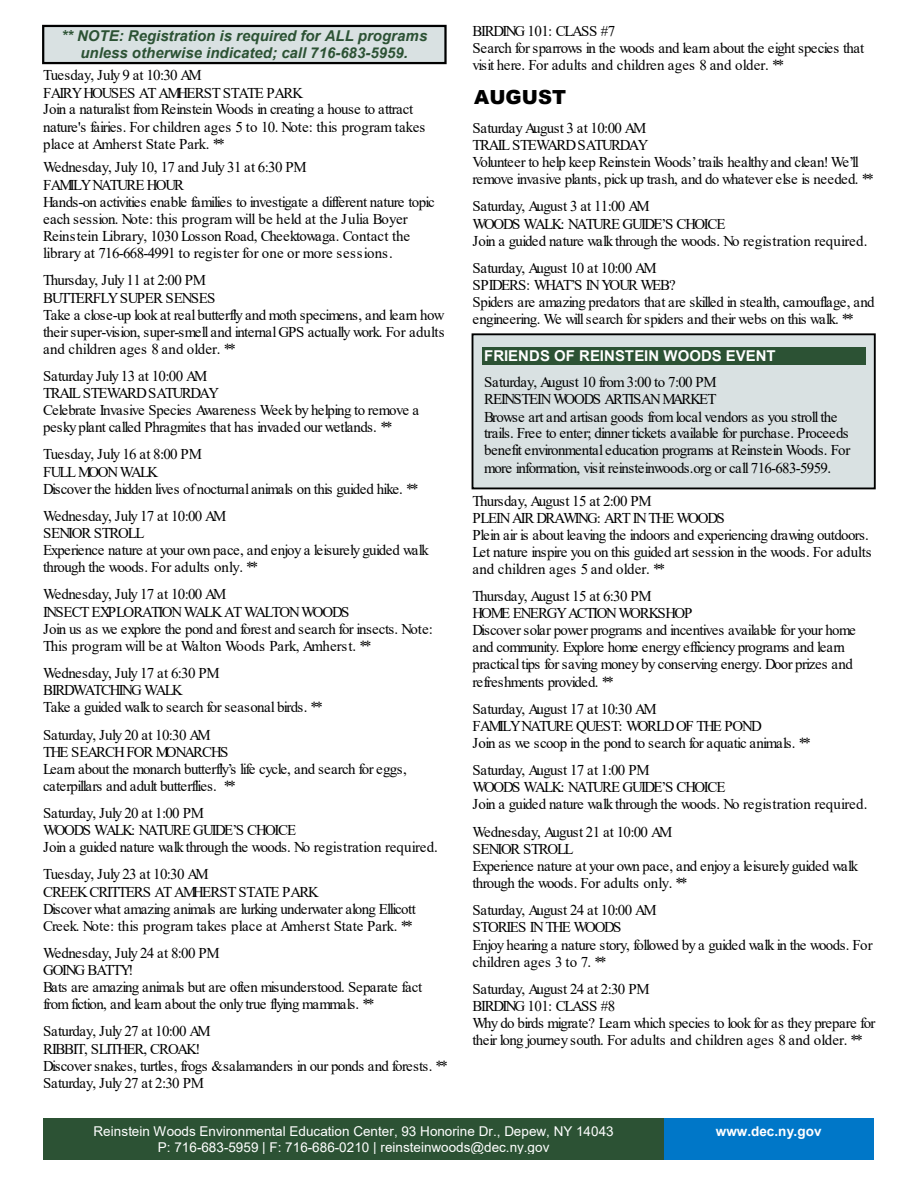
<style>
.page{position:relative;width:918px;height:1188px;background:#fff}
.page>*{position:absolute;margin:0;border:0;box-sizing:border-box;transform-origin:0 0}
.t1{font:900 19.5px "Arial";color:#000}
.t2{font:15px/17.1px "Times New Roman";letter-spacing:-.04em;color:#000}
.t3{font:15px "Times New Roman";letter-spacing:-.105em;color:#000}
.t4{font:15px/17.1px "Times New Roman";letter-spacing:-.02em;color:#000}
.t5{font:italic 700 15px/17.2px "Arial";color:#2c5234;text-align:center}
.t6{font:15px "Times New Roman";letter-spacing:-.085em;color:#000}
.t7{font:15px "Times New Roman";letter-spacing:-.09em;color:#000}
.t8{font:15px "Times New Roman";letter-spacing:-.075em;color:#000}
.t9{font:700 15px "Arial";color:#fff}
.t10{font:15px "Times New Roman";letter-spacing:-.07em;color:#000}
.t11{font:15px "Times New Roman";letter-spacing:-.08em;color:#000}
.t12{font:15px "Times New Roman";letter-spacing:-.13em;color:#000}
.t13{font:15px "Times New Roman";letter-spacing:-.11em;color:#000}
.t14{font:13.5px/15.5px "Arial";letter-spacing:.005em;color:#fff;text-align:center}
.t15{font:700 13.5px "Arial";letter-spacing:.005em;color:#fff}
</style>
<div class="page">
<div style="left:43px;top:1118px;width:621px;height:42px;background:#2c5234"></div>
<div style="left:664px;top:1118px;width:210px;height:42px;background:#0077c8"></div>
<div style="left:43px;top:26px;width:403px;height:37px;background:#d9e1e2"></div>
<div style="left:42px;top:25px;width:405px;height:39px;border:2px solid #000"></div>
<div style="left:472px;top:333px;width:404px;height:156px;background:#d9e1e2;border:2px solid #000"></div>
<div style="left:482px;top:347px;width:383px;height:17px;background:#2c5234"></div>
<p class="t5" style="left:61px;top:28px;width:367px">** NOTE: Registration is required for ALL programs unless otherwise indicated; call 716-683-5959.</p>
<p class="t2" style="left:43px;top:66px;width:160px">Tuesday, July 9 at 10:30 AM</p>
<p class="t3" style="left:43px;top:82px;width:262px">FAIRY HOUSES AT AMHERST STATE PARK</p>
<p class="t4" style="left:43px;top:100px;width:384px">Join a naturalist from Reinstein Woods in creating a house to attract nature's fairies. For children ages 5 to 10. Note: this program takes place at Amherst State Park. **</p>
<p class="t2" style="left:43px;top:158px;width:265px">Wednesday, July 10, 17 and July 31 at 6:30 PM</p>
<p class="t12" style="left:43px;top:174px;width:142px">FAMILY NATURE HOUR</p>
<p class="t2" style="left:43px;top:193px;width:393px">Hands-on activities enable families to investigate a different nature topic each session. Note: this program will be held at the Julia Boyer Reinstein Library, 1030 Losson Road, Cheektowaga. Contact the library at 716-668-4991 to register for one or more sessions.</p>
<p class="t2" style="left:43px;top:271px;width:164px">Thursday, July 11 at 2:00 PM</p>
<p class="t10" style="left:43px;top:287px;width:174px">BUTTERFLY SUPER SENSES</p>
<p class="t2" style="left:43px;top:305px;width:403px;text-align:justify">Take a close-up look at real butterfly and moth specimens, and learn how their super-vision, super-smell and internal GPS actually work. For adults and children ages 8 and older. **</p>
<p class="t2" style="left:43px;top:367px;width:166px">Saturday July 13 at 10:00 AM</p>
<p class="t3" style="left:43px;top:383px;width:178px">TRAIL STEWARD SATURDAY</p>
<p class="t2" style="left:43px;top:401px;width:378px">Celebrate Invasive Species Awareness Week by helping to remove a pesky plant called Phragmites that has invaded our wetlands. **</p>
<p class="t2" style="left:43px;top:445px;width:160px">Tuesday, July 16 at 8:00 PM</p>
<p class="t3" style="left:43px;top:461px;width:117px">FULL MOON WALK</p>
<p class="t2" style="left:43px;top:480px;width:377px">Discover the hidden lives of nocturnal animals on this guided hike. **</p>
<p class="t2" style="left:43px;top:507px;width:185px">Wednesday, July 17 at 10:00 AM</p>
<p class="t6" style="left:43px;top:522px;width:103px">SENIOR STROLL</p>
<p class="t2" style="left:43px;top:541px;width:387px">Experience nature at your own pace, and enjoy a leisurely guided walk through the woods. For adults only. **</p>
<p class="t2" style="left:43px;top:585px;width:185px">Wednesday, July 17 at 10:00 AM</p>
<p class="t3" style="left:43px;top:601px;width:308px">INSECT EXPLORATION WALK AT WALTON WOODS</p>
<p class="t2" style="left:43px;top:619px;width:391px">Join us as we explore the pond and forest and search for insects. Note:<br>This program will be at Walton Woods Park, Amherst. **</p>
<p class="t2" style="left:43px;top:664px;width:178px">Wednesday, July 17 at 6:30 PM</p>
<p class="t13" style="left:43px;top:680px;width:141px">BIRDWATCHING WALK</p>
<p class="t2" style="left:43px;top:698px;width:281px">Take a guided walk to search for seasonal birds. **</p>
<p class="t2" style="left:43px;top:726px;width:169px">Saturday, July 20 at 10:30 AM</p>
<p class="t11" style="left:43px;top:741px;width:187px">THE SEARCH FOR MONARCHS</p>
<p class="t2" style="left:43px;top:760px;width:365px">Learn about the monarch butterfly’s life cycle, and search for eggs, caterpillars and adult butterflies. **</p>
<p class="t2" style="left:43px;top:804px;width:162px">Saturday, July 20 at 1:00 PM</p>
<p class="t3" style="left:43px;top:820px;width:254px">WOODS WALK: NATURE GUIDE’S CHOICE</p>
<p class="t2" style="left:43px;top:838px;width:396px">Join a guided nature walk through the woods. No registration required.</p>
<p class="t2" style="left:43px;top:865px;width:167px">Tuesday, July 23 at 10:30 AM</p>
<p class="t8" style="left:43px;top:881px;width:277px">CREEK CRITTERS AT AMHERST STATE PARK</p>
<p class="t2" style="left:43px;top:900px;width:374px">Discover what amazing animals are lurking underwater along Ellicott<br>Creek. Note: this program takes place at Amherst State Park. **</p>
<p class="t2" style="left:43px;top:944px;width:178px">Wednesday, July 24 at 8:00 PM</p>
<p class="t3" style="left:43px;top:959px;width:92px">GOING BATTY!</p>
<p class="t2" style="left:43px;top:978px;width:380px">Bats are amazing animals but are often misunderstood. Separate fact from fiction, and learn about the only true flying mammals. **</p>
<p class="t2" style="left:43px;top:1022px;width:169px">Saturday, July 27 at 10:00 AM</p>
<p class="t6" style="left:43px;top:1038px;width:159px">RIBBIT, SLITHER, CROAK!</p>
<p class="t2" style="left:43px;top:1057px;width:406px">Discover snakes, turtles, frogs &amp;salamanders in our ponds and forests. **</p>
<p class="t2" style="left:43px;top:1074px;width:162px">Saturday, July 27 at 2:30 PM</p>
<p class="t7" style="left:473px;top:20px;width:144px">BIRDING 101: CLASS #7</p>
<p class="t2" style="left:473px;top:38px;width:393px">Search for sparrows in the woods and learn about the eight species that visit here. For adults and children ages 8 and older. **</p>
<p class="t1" style="left:474px;top:83px;width:93px">AUGUST</p>
<p class="t2" style="left:472px;top:119px;width:175px">Saturday August 3 at 10:00 AM</p>
<p class="t3" style="left:472px;top:135px;width:178px">TRAIL STEWARD SATURDAY</p>
<p class="t2" style="left:473px;top:153px;width:403px">Volunteer to help keep Reinstein Woods’ trails healthy and clean! We’ll remove invasive plants, pick up trash, and do whatever else is needed. **</p>
<p class="t2" style="left:472px;top:197px;width:179px">Saturday, August 3 at 11:00 AM</p>
<p class="t3" style="left:472px;top:213px;width:254px">WOODS WALK: NATURE GUIDE’S CHOICE</p>
<p class="t2" style="left:472px;top:232px;width:396px">Join a guided nature walk through the woods. No registration required.</p>
<p class="t2" style="left:472px;top:259px;width:186px">Saturday, August 10 at 10:00 AM</p>
<p class="t3" style="left:472px;top:275px;width:205px">SPIDERS: WHAT’S IN YOUR WEB?</p>
<p class="t2" style="left:472px;top:293px;width:404px">Spiders are amazing predators that are skilled in stealth, camouflage, and engineering. We will search for spiders and their webs on this walk. **</p>
<p class="t9" style="left:484px;top:345px;width:293px">FRIENDS OF REINSTEIN WOODS EVENT</p>
<p class="t2" style="left:484px;top:373px;width:234px">Saturday, August 10 from 3:00 to 7:00 PM</p>
<p class="t3" style="left:484px;top:389px;width:234px">REINSTEIN WOODS ARTISAN MARKET</p>
<p class="t2" style="left:484px;top:408px;width:368px">Browse art and artisan goods from local vendors as you stroll the trails. Free to enter; dinner tickets available for purchase. Proceeds benefit environmental education programs at Reinstein Woods. For more information, visit reinsteinwoods.org or call 716-683-5959.</p>
<p class="t2" style="left:473px;top:492px;width:181px">Thursday, August 15 at 2:00 PM</p>
<p class="t3" style="left:473px;top:507px;width:254px">PLEIN AIR DRAWING: ART IN THE WOODS</p>
<p class="t2" style="left:473px;top:526px;width:401px">Plein air is about leaving the indoors and experiencing drawing outdoors.<br>Let nature inspire you on this guided art session in the woods. For adults and children ages 5 and older. **</p>
<p class="t2" style="left:472px;top:587px;width:181px">Thursday, August 15 at 6:30 PM</p>
<p class="t6" style="left:472px;top:603px;width:221px">HOME ENERGY ACTION WORKSHOP</p>
<p class="t2" style="left:472px;top:621px;width:385px">Discover solar power programs and incentives available for your home and community. Explore home energy efficiency programs and learn practical tips for saving money by conserving energy. Door prizes and refreshments provided. **</p>
<p class="t2" style="left:472px;top:700px;width:186px">Saturday, August 17 at 10:30 AM</p>
<p class="t3" style="left:472px;top:715px;width:291px">FAMILY NATURE QUEST: WORLD OF THE POND</p>
<p class="t2" style="left:472px;top:734px;width:340px">Join as we scoop in the pond to search for aquatic animals. **</p>
<p class="t2" style="left:472px;top:761px;width:179px">Saturday, August 17 at 1:00 PM</p>
<p class="t3" style="left:472px;top:777px;width:254px">WOODS WALK: NATURE GUIDE’S CHOICE</p>
<p class="t2" style="left:472px;top:795px;width:396px">Join a guided nature walk through the woods. No registration required.</p>
<p class="t2" style="left:472px;top:823px;width:201px">Wednesday, August 21 at 10:00 AM</p>
<p class="t6" style="left:472px;top:838px;width:103px">SENIOR STROLL</p>
<p class="t2" style="left:472px;top:857px;width:387px">Experience nature at your own pace, and enjoy a leisurely guided walk through the woods. For adults only. **</p>
<p class="t2" style="left:472px;top:901px;width:186px">Saturday, August 24 at 10:00 AM</p>
<p class="t3" style="left:472px;top:917px;width:151px">STORIES IN THE WOODS</p>
<p class="t2" style="left:472px;top:935px;width:402px">Enjoy hearing a nature story, followed by a guided walk in the woods. For children ages 3 to 7. **</p>
<p class="t2" style="left:472px;top:980px;width:179px">Saturday, August 24 at 2:30 PM</p>
<p class="t7" style="left:472px;top:995px;width:144px">BIRDING 101: CLASS #8</p>
<p class="t2" style="left:472px;top:1014px;width:405px">Why do birds migrate? Learn which species to look for as they prepare for their long journey south. For adults and children ages 8 and older. **</p>
<p class="t14" style="left:94px;top:1124px;width:522px">Reinstein Woods Environmental Education Center, 93 Honorine Dr., Depew, NY 14043<br>P: 716-683-5959 | F: 716-686-0210 | reinsteinwoods@dec.ny.gov</p>
<p class="t15" style="left:716px;top:1122px;width:107px">www.dec.ny.gov</p>
</div>
